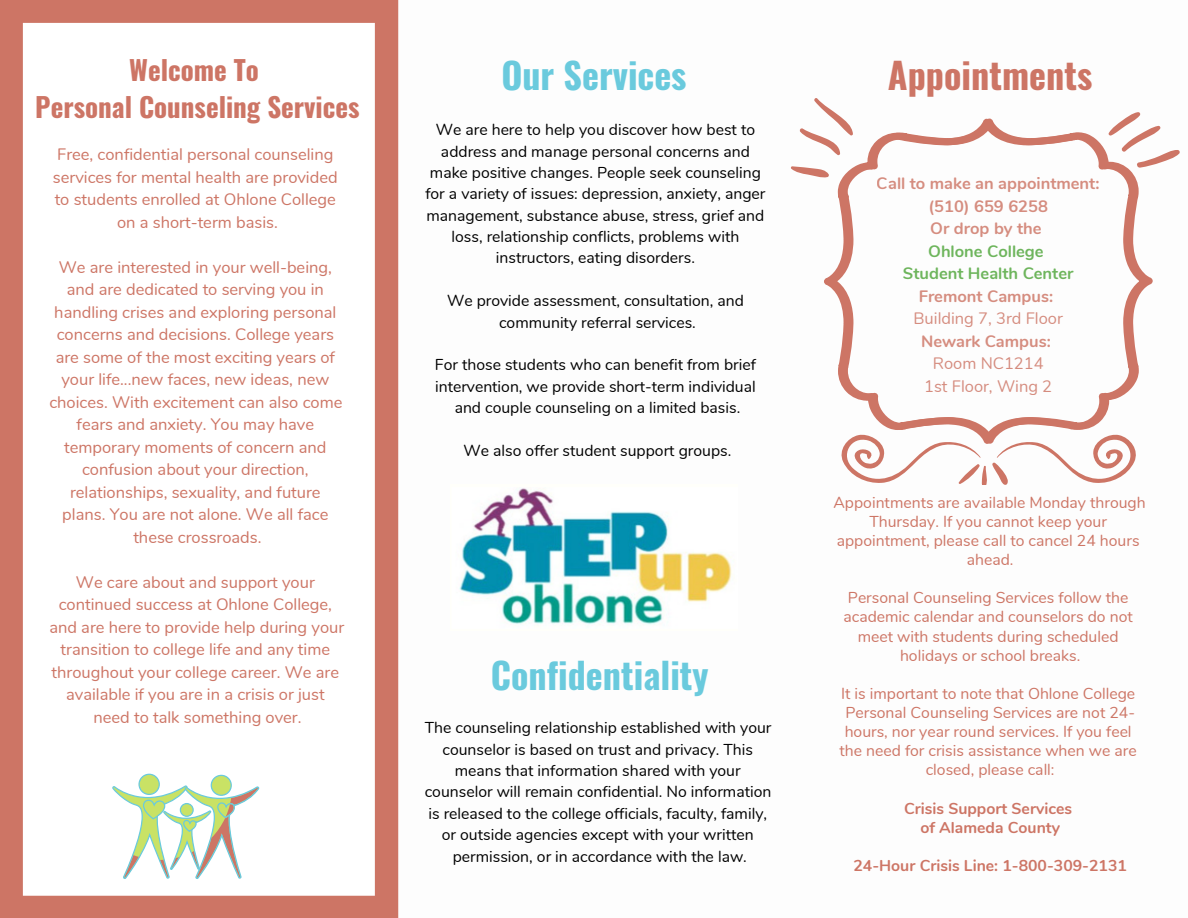
<style>
.page{position:relative;width:1188px;height:918px;background:#fff}
.page>*{position:absolute;margin:0;border:0;box-sizing:border-box;transform-origin:0 0}
.t1{font:700 36px "Oswald";color:#6acadd}
.t2{font:700 36px "Oswald";color:#cd7565}
.t3{font:700 27px/37px "Oswald";color:#cd7565;text-align:center}
.t4{font:16.5px/22.5px "Nunito";color:#cd7565;text-align:center}
.t5{font:700 16.5px/22.5px "Nunito";color:#cd7565;text-align:center}
.t6{font:700 16.5px/22.5px "Nunito";color:#50a63b;text-align:center}
.t7{font:15.75px/21.3px "Nunito";color:#000;text-align:center}
.t8{font:15.75px/19px "Nunito";color:#cd7565;text-align:center}
.t9{font:700 15.75px/19px "Nunito";color:#cd7565;text-align:center}
</style>
<div class="page">
<svg style="left:0;top:0;width:398px;height:918px"></svg>
<svg style="left:112px;top:774px;width:147px;height:105px"></svg>
<img style="left:459px;top:488px;width:273px;height:137px">
<svg style="left:824px;top:119px;width:326px;height:314px"></svg>
<svg style="left:799px;top:98px;width:54px;height:58px"></svg>
<svg style="left:791px;top:166px;width:38px;height:12px"></svg>
<svg style="left:1108px;top:112px;width:72px;height:56px"></svg>
<svg style="left:841px;top:433px;width:295px;height:51px"></svg>
<p class="t3" style="left:35px;top:50px;width:326px">Welcome To<br>Personal Counseling Services</p>
<p class="t4" style="left:53px;top:143px;width:286px">Free, confidential personal counseling services for mental health are provided to students enrolled at Ohlone College on a short-term basis.</p>
<p class="t4" style="left:49px;top:256px;width:295px">We are interested in your well-being, and are dedicated to serving you in handling crises and exploring personal concerns and decisions. College years are some of the most exciting years of your life...new faces, new ideas, new choices. With excitement can also come fears and anxiety. You may have temporary moments of concern and confusion about your direction, relationships, sexuality, and future plans. You are not alone. We all face these crossroads.</p>
<p class="t4" style="left:49px;top:571px;width:296px">We care about and support your continued success at Ohlone College, and are here to provide help during your transition to college life and any time throughout your college career. We are available if you are in a crisis or just need to talk something over.</p>
<h1 class="t1" style="left:501px;top:47px;width:187px">Our Services</h1>
<p class="t7" style="left:425px;top:119px;width:342px">We are here to help you discover how best to address and manage personal concerns and make positive changes. People seek counseling for a variety of issues: depression, anxiety, anger management, substance abuse, stress, grief and loss, relationship conflicts, problems with instructors, eating disorders.</p>
<p class="t7" style="left:447px;top:290px;width:298px">We provide assessment, consultation, and community referral services.</p>
<p class="t7" style="left:435px;top:354px;width:322px">For those students who can benefit from brief intervention, we provide short-term individual and couple counseling on a limited basis.</p>
<p class="t7" style="left:464px;top:440px;width:269px">We also offer student support groups.</p>
<h1 class="t1" style="left:491px;top:647px;width:219px">Confidentiality</h1>
<p class="t7" style="left:425px;top:718px;width:348px">The counseling relationship established with your counselor is based on trust and privacy. This means that information shared with your counselor will remain confidential. No information is released to the college officials, faculty, family, or outside agencies except with your written permission, or in accordance with the law.</p>
<h1 class="t2" style="left:888px;top:47px;width:206px">Appointments</h1>
<p class="t5" style="left:877px;top:172px;width:224px">Call to make an appointment: (510) 659 6258<br>Or drop by the</p>
<p class="t6" style="left:903px;top:240px;width:172px">Ohlone College<br>Student Health Center</p>
<p class="t5" style="left:919px;top:285px;width:136px">Fremont Campus:</p>
<p class="t4" style="left:913px;top:307px;width:151px">Building 7, 3rd Floor</p>
<p class="t5" style="left:921px;top:330px;width:131px">Newark Campus:</p>
<p class="t4" style="left:924px;top:352px;width:130px">Room NC1214<br>1st Floor, Wing 2</p>
<p class="t8" style="left:834px;top:493px;width:314px">Appointments are available Monday through<br>Thursday. If you cannot keep your appointment, please call to cancel 24 hours ahead.</p>
<p class="t8" style="left:843px;top:589px;width:291px">Personal Counseling Services follow the academic calendar and counselors do not meet with students during scheduled holidays or school breaks.</p>
<p class="t8" style="left:840px;top:684px;width:299px">It is important to note that Ohlone College Personal Counseling Services are not 24- hours, nor year round services. If you feel the need for crisis assistance when we are closed, please call:</p>
<h5 class="t9" style="left:904px;top:799px;width:169px">Crisis Support Services of Alameda County</h5>
<p class="t9" style="left:853px;top:856px;width:275px">24-Hour Crisis Line: 1-800-309-2131</p>
</div>
